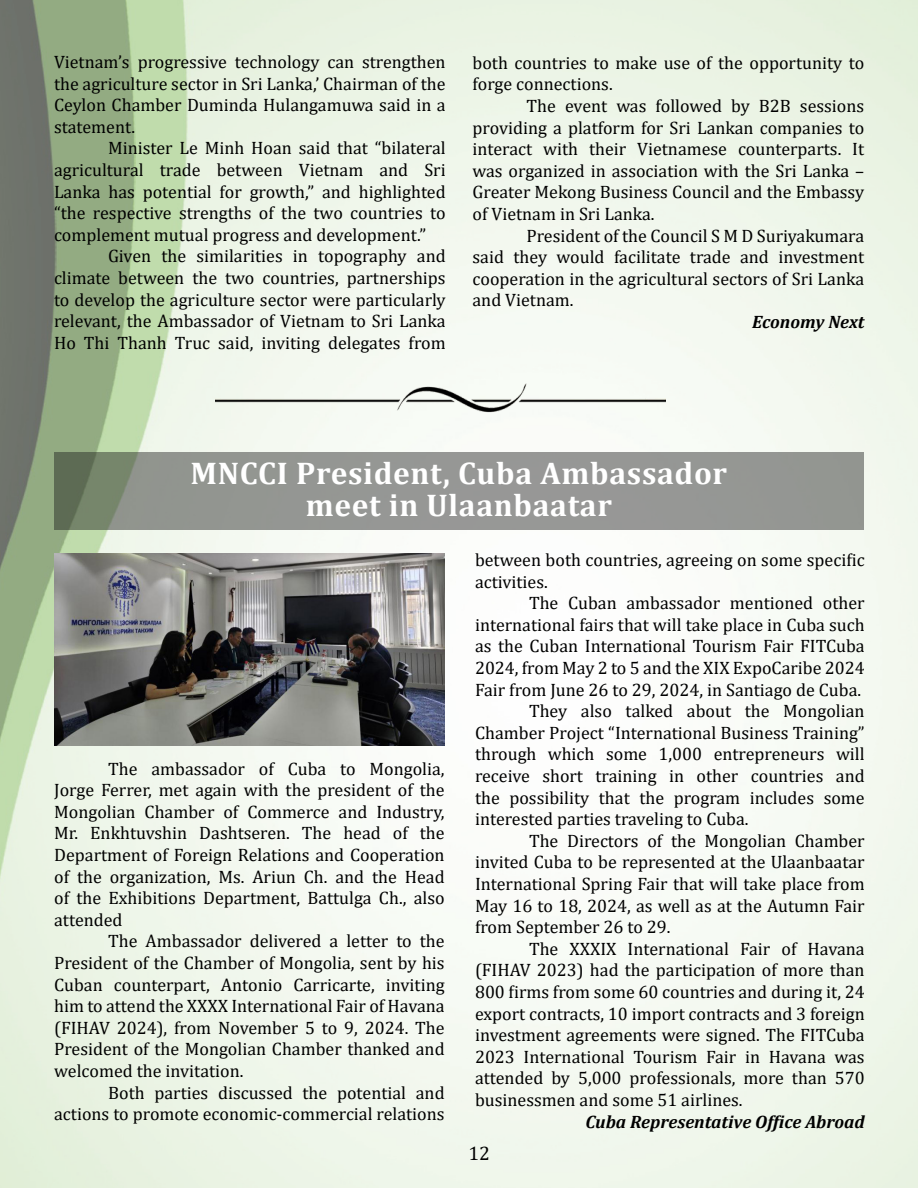
<style>
.page{position:relative;width:918px;height:1188px;background:#fff}
.page>*{position:absolute;margin:0;border:0;box-sizing:border-box;transform-origin:0 0}
.Head{font:700 31.5px "Cambria";letter-spacing:.02em;color:#fff}
.t1{font:19.5px "Cambria";color:#000}
.Body{font:18px/21.6px "Cambria";color:#000;text-align:justify}
.Source{font:italic 700 18px "Cambria";color:#000}
</style>
<div class="page">
<img style="left:0;top:0;width:918px;height:1188px">
<svg style="left:54px;top:452px;width:809px;height:78px;background:#91938e"></svg>
<img style="left:54px;top:554px;width:391px;height:192px">
<img style="left:216px;top:378px;width:450px;height:54px">
<p class="Body" style="left:54px;top:51px;width:393px">Vietnam’s progressive technology can strengthen the agriculture sector in Sri Lanka,’ Chairman of the Ceylon Chamber Duminda Hulangamuwa said in a statement.</p>
<p class="Body" style="left:54px;top:137px;width:393px;text-indent:54px">Minister Le Minh Hoan said that “bilateral agricultural trade between Vietnam and Sri Lanka has potential for growth,” and highlighted “the respective strengths of the two countries to complement mutual progress and development.”</p>
<p class="Body" style="left:54px;top:245px;width:393px;text-indent:54px">Given the similarities in topography and climate between the two countries, partnerships to develop the agriculture sector were particularly relevant, the Ambassador of Vietnam to Sri Lanka Ho Thi Thanh Truc said, inviting delegates from</p>
<p class="Body" style="left:473px;top:52px;width:393px">both countries to make use of the opportunity to forge connections.</p>
<p class="Body" style="left:473px;top:95px;width:393px;text-indent:54px">The event was followed by B2B sessions providing a platform for Sri Lankan companies to interact with their Vietnamese counterparts. It was organized in association with the Sri Lanka – Greater Mekong Business Council and the Embassy of Vietnam in Sri Lanka.</p>
<p class="Body" style="left:473px;top:225px;width:393px;text-indent:54px">President of the Council S M D Suriyakumara said they would facilitate trade and investment cooperation in the agricultural sectors of Sri Lanka and Vietnam.</p>
<p class="Source" style="left:752px;top:309px;width:114px">Economy Next</p>
<p class="Head" style="left:191px;top:451px;width:538px">MNCCI President, Cuba Ambassador</p>
<p class="Head" style="left:306px;top:483px;width:307px">meet in Ulaanbaatar</p>
<p class="Body" style="left:54px;top:757px;width:392px;text-indent:54px">The ambassador of Cuba to Mongolia, Jorge Ferrer, met again with the president of the Mongolian Chamber of Commerce and Industry, Mr. Enkhtuvshin Dashtseren. The head of the Department of Foreign Relations and Cooperation of the organization, Ms. Ariun Ch. and the Head of the Exhibitions Department, Battulga Ch., also attended</p>
<p class="Body" style="left:54px;top:930px;width:392px;text-indent:54px">The Ambassador delivered a letter to the President of the Chamber of Mongolia, sent by his Cuban counterpart, Antonio Carricarte, inviting him to attend the XXXX International Fair of Havana (FIHAV 2024), from November 5 to 9, 2024. The President of the Mongolian Chamber thanked and welcomed the invitation.</p>
<p class="Body" style="left:54px;top:1081px;width:392px;text-align:right">Both parties discussed the potential and actions to promote economic-commercial relations</p>
<p class="Body" style="left:475px;top:549px;width:391px">between both countries, agreeing on some specific activities.</p>
<p class="Body" style="left:475px;top:592px;width:391px;text-indent:54px">The Cuban ambassador mentioned other international fairs that will take place in Cuba such as the Cuban International Tourism Fair FITCuba 2024, from May 2 to 5 and the XIX ExpoCaribe 2024<br>Fair from June 26 to 29, 2024, in Santiago de Cuba.</p>
<p class="Body" style="left:475px;top:700px;width:391px;text-indent:54px">They also talked about the Mongolian Chamber Project “International Business Training” through which some 1,000 entrepreneurs will receive short training in other countries and the possibility that the program includes some interested parties traveling to Cuba.</p>
<p class="Body" style="left:475px;top:830px;width:391px;text-indent:54px">The Directors of the Mongolian Chamber invited Cuba to be represented at the Ulaanbaatar International Spring Fair that will take place from May 16 to 18, 2024, as well as at the Autumn Fair from September 26 to 29.</p>
<p class="Body" style="left:475px;top:938px;width:391px;text-indent:54px">The XXXIX International Fair of Havana (FIHAV 2023) had the participation of more than 800 firms from some 60 countries and during it, 24 export contracts, 10 import contracts and 3 foreign investment agreements were signed. The FITCuba 2023 International Tourism Fair in Havana was attended by 5,000 professionals, more than 570 businessmen and some 51 airlines.</p>
<p class="Source" style="left:585px;top:1109px;width:281px">Cuba Representative Office Abroad</p>
<p class="t1" style="left:468px;top:1142px;width:23px">12</p>
</div>
